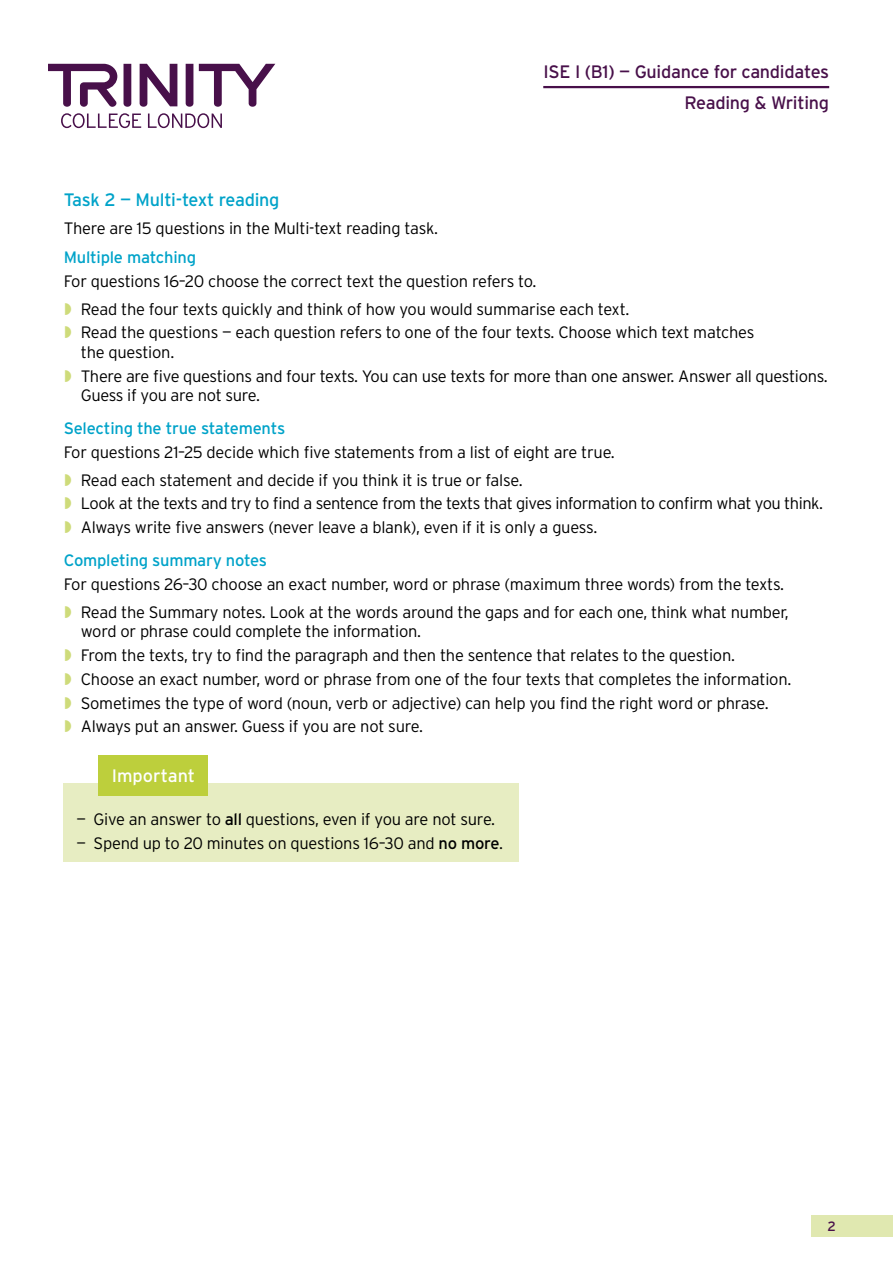
<style>
.page{position:relative;width:893px;height:1263px;background:#fff}
.page>*{position:absolute;margin:0;border:0;box-sizing:border-box;transform-origin:0 0}
.t1{font:18px/30.5px "Interstate";letter-spacing:-.015em;color:#48104a;text-align:right}
.t2{font:18px "Interstate";letter-spacing:-.015em;color:#00a3c9}
.t3{font:18px "Interstate";color:#fff}
.t4{font:300 16.5px/23.7px "Interstate";letter-spacing:-.015em;color:#000}
.t5{font:16.5px "Interstate";letter-spacing:-.015em;color:#00a3c9}
.t6{font:13.5px "Interstate";color:#48104a}
.s1{font-weight:400}
</style>
<div class="page">
<svg style="left:61px;top:113px;width:80px;height:15px"></svg>
<svg style="left:148px;top:113px;width:74px;height:15px"></svg>
<svg style="left:124px;top:64px;width:7px;height:43px"></svg>
<svg style="left:140px;top:64px;width:37px;height:43px"></svg>
<svg style="left:186px;top:64px;width:7px;height:43px"></svg>
<svg style="left:199px;top:64px;width:76px;height:43px"></svg>
<svg style="left:48px;top:64px;width:69px;height:43px"></svg>
<hr style="left:543px;top:86px;width:286px;height:2px;background:#48104a">
<div style="left:812px;top:1215px;width:81px;height:21px;background:#e0e8b0"></div>
<div style="left:64px;top:783px;width:455px;height:79px;background:#e7edc2"></div>
<div style="left:99px;top:755px;width:109px;height:40px;background:#bdcf3c"></div>
<p class="t1" style="left:543px;top:57px;width:287px">ISE I (B1) — Guidance for candidates<br>Reading &amp; Writing</p>
<p class="t2" style="left:64px;top:189px;width:217px">Task 2 — Multi-text reading</p>
<p class="t4" style="left:64px;top:216px;width:376px">There are 15 questions in the Multi-text reading task.</p>
<p class="t5" style="left:64px;top:247px;width:134px">Multiple matching</p>
<p class="t4" style="left:81px;top:267px;width:550px;line-height:28px;text-indent:-17px">For questions 16–20 choose the correct text the question refers to.<br>Read the four texts quickly and think of how you would summarise each text.</p>
<p class="t4" style="left:81px;top:323px;width:675px;line-height:19.5px">Read the questions — each question refers to one of the four texts. Choose which text matches the question.</p>
<p class="t4" style="left:81px;top:366px;width:749px;line-height:19.5px">There are five questions and four texts. You can use texts for more than one answer. Answer all questions.<br>Guess if you are not sure.</p>
<p class="t5" style="left:64px;top:419px;width:223px">Selecting the true statements</p>
<p class="t4" style="left:81px;top:438px;width:536px;line-height:28px;text-indent:-17px">For questions 21–25 decide which five statements from a list of eight are true.<br>Read each statement and decide if you think it is true or false.</p>
<p class="t4" style="left:81px;top:492px;width:744px">Look at the texts and try to find a sentence from the texts that gives information to confirm what you think.<br>Always write five answers (never leave a blank), even if it is only a guess.</p>
<p class="t5" style="left:64px;top:551px;width:205px">Completing summary notes</p>
<p class="t4" style="left:64px;top:570px;width:726px;line-height:28px;text-align:right">For questions 26–30 choose an exact number, word or phrase (maximum three words) from the texts.<br>Read the Summary notes. Look at the words around the gaps and for each one, think what number,</p>
<p class="t4" style="left:81px;top:619px;width:712px">word or phrase could complete the information.<br>From the texts, try to find the paragraph and then the sentence that relates to the question.<br>Choose an exact number, word or phrase from one of the four texts that completes the information.<br>Sometimes the type of word (noun, verb or adjective) can help you find the right word or phrase.<br>Always put an answer. Guess if you are not sure.</p>
<p class="t3" style="left:112px;top:766px;width:85px">Important</p>
<p class="t4" style="left:77px;top:807px;width:420px">— Give an answer to <span class="s1">all</span> questions, even if you are not sure.</p>
<p class="t4" style="left:77px;top:831px;width:428px">— Spend up to 20 minutes on questions 16–30 and <span class="s1">no more</span>.</p>
<p class="t6" style="left:827px;top:1219px;width:10px">2</p>
</div>
